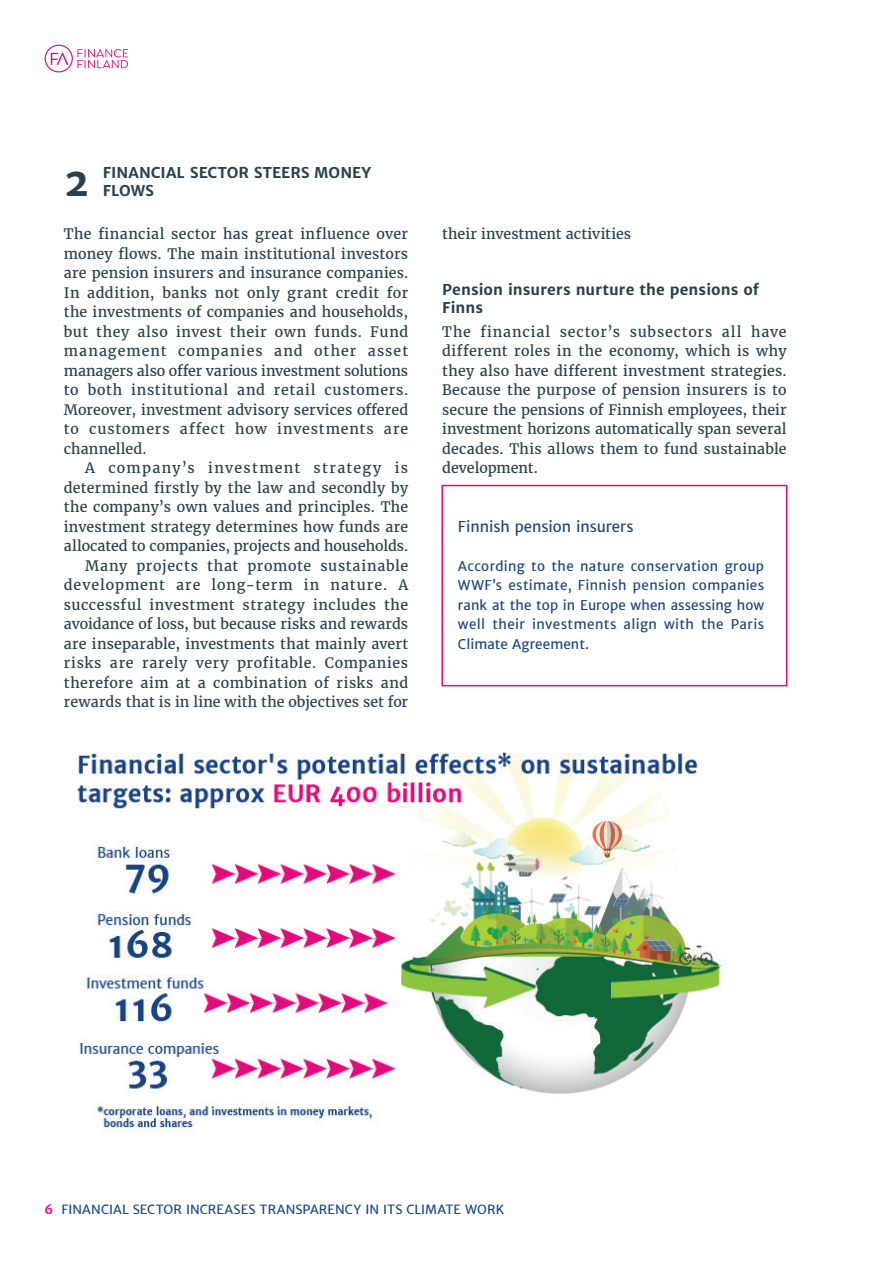
<style>
.page{position:relative;width:893px;height:1263px;background:#fff}
.page>*{position:absolute;margin:0;border:0;box-sizing:border-box;transform-origin:0 0}
.t1{font:700 39.15px "Merriweather Sans";color:#28414d}
.t2{font:700 15px/18px "Merriweather Sans";letter-spacing:.005em;color:#28414d}
.t3{font:15px "Merriweather Sans";letter-spacing:-.005em;color:#1a4280}
.t4{font:14.25px/19.5px "Merriweather";letter-spacing:.02em;color:#28414d;text-align:justify}
.t5{font:14.25px "Merriweather";color:#28414d}
.t6{font:13.5px/19.5px "Merriweather Sans";letter-spacing:.025em;color:#1a4280;text-align:justify}
.t7{font:12.75px "Merriweather Sans";letter-spacing:.005em;color:#13448b}
.s1{font-weight:700;color:#ed138f}
</style>
<div class="page">
<svg style="left:45px;top:45px;width:83px;height:27px"></svg>
<img style="left:77px;top:752px;width:648px;height:381px">
<div style="left:441px;top:485px;width:346px;height:201px;border:2px solid #e6077d"></div>
<h1 class="t1" style="left:64px;top:156px;width:28px">2</h1>
<p class="t2" style="left:103px;top:163px;width:270px">FINANCIAL SECTOR STEERS MONEY<br>FLOWS</p>
<p class="t4" style="left:64px;top:224px;width:346px">The financial sector has great influence over money flows. The main institutional investors are pension insurers and insurance companies.<br>In addition, banks not only grant credit for the investments of companies and households, but they also invest their own funds. Fund management companies and other asset managers also offer various investment solutions to both institutional and retail customers.<br>Moreover, investment advisory services offered to customers affect how investments are channelled.</p>
<p class="t4" style="left:64px;top:458px;width:346px;text-align:right">A company’s investment strategy is determined firstly by the law and secondly by the company’s own values and principles. The investment strategy determines how funds are allocated to companies, projects and households.<br>Many projects that promote sustainable development are long-term in nature. A successful investment strategy includes the avoidance of loss, but because risks and rewards are inseparable, investments that mainly avert risks are rarely very profitable. Companies therefore aim at a combination of risks and rewards that is in line with the objectives set for</p>
<p class="t5" style="left:442px;top:224px;width:190px">their investment activities</p>
<p class="t2" style="left:442px;top:280px;width:318px">Pension insurers nurture the pensions of<br>Finns</p>
<p class="t4" style="left:442px;top:322px;width:346px">The financial sector’s subsectors all have different roles in the economy, which is why they also have different investment strategies.<br>Because the purpose of pension insurers is to secure the pensions of Finnish employees, their investment horizons automatically span several decades. This allows them to fund sustainable development.</p>
<p class="t3" style="left:458px;top:517px;width:177px">Finnish pension insurers</p>
<p class="t6" style="left:458px;top:556px;width:308px">According to the nature conservation group WWF’s estimate, Finnish pension companies rank at the top in Europe when assessing how well their investments align with the Paris Climate Agreement.</p>
<p class="t7" style="left:45px;top:1201px;width:461px"><span class="s1">6</span> FINANCIAL SECTOR INCREASES TRANSPARENCY IN ITS CLIMATE WORK</p>
</div>
